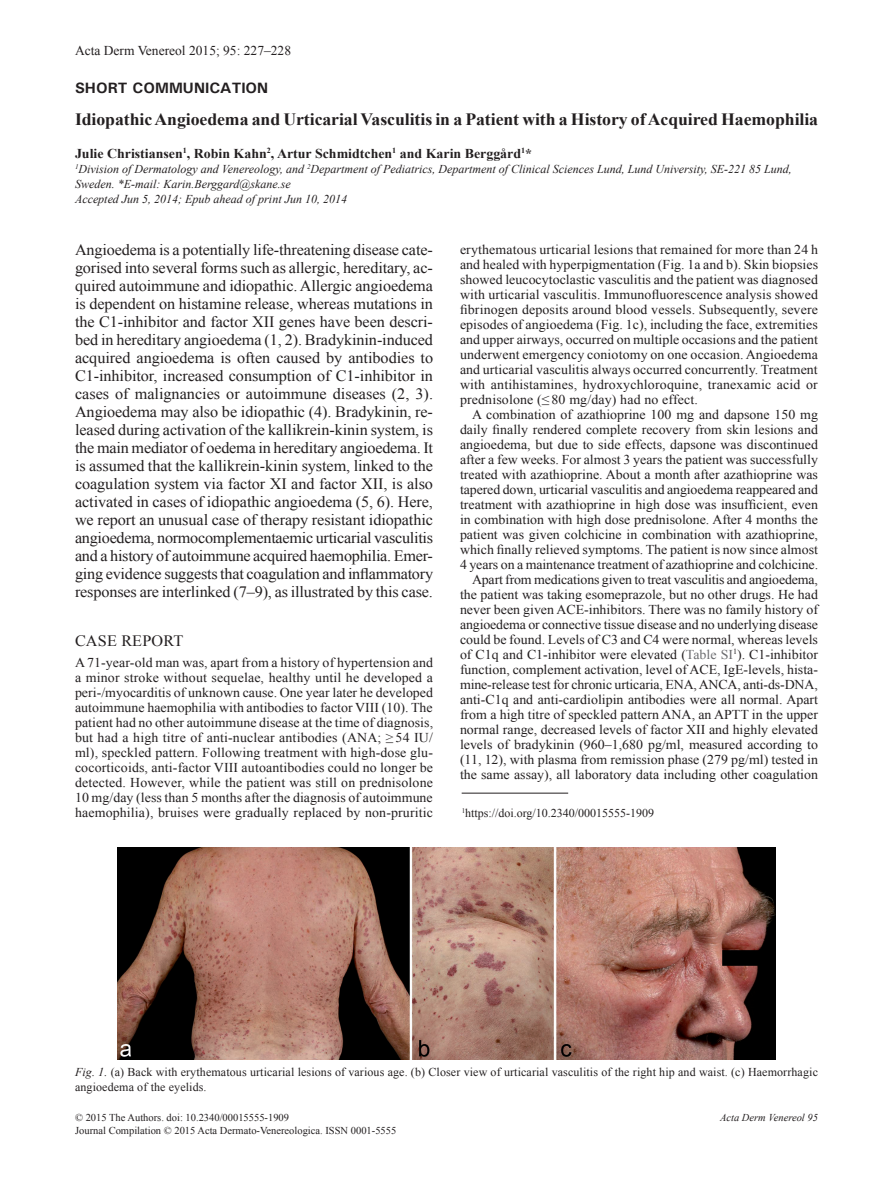
<style>
.page{position:relative;width:893px;height:1191px;background:#fff}
.page>*{position:absolute;margin:0;border:0;box-sizing:border-box;transform-origin:0 0}
.t1{font:700 17.25px "Times New Roman";letter-spacing:-.005em;color:#231f20}
.t2{font:15.75px/18px "Times New Roman";letter-spacing:-.01em;color:#231f20;text-align:justify}
.t3{font:15.75px "Times New Roman";letter-spacing:.01em;color:#231f20}
.t4{font:700 15px "Univers";color:#231f20}
.t5{font:13.5px/15px "Times New Roman";color:#231f20;text-align:justify}
.t6{font:700 13.5px "Times New Roman";color:#231f20}
.t7{font:italic 12px/15px "Times New Roman";color:#231f20}
.t8{font:12px/15px "Times New Roman";letter-spacing:.01em;color:#231f20}
.t9{font:10.5px/13.5px "Times New Roman";color:#231f20}
.t10{font:italic 10.5px "Times New Roman";color:#231f20}
.s1{color:#6c6d70}
.s2{font-style:italic}
</style>
<div class="page">
<img style="left:117px;top:847px;width:659px;height:212px">
<hr style="left:462px;top:792px;width:106px;height:1px;background:#231f20">
<p class="t5" style="left:75px;top:43px;width:218px">Acta Derm Venereol 2015; 95: 227–228</p>
<p class="t4" style="left:75px;top:78px;width:195px">SHORT COMMUNICATION</p>
<p class="t1" style="left:75px;top:107px;width:745px">Idiopathic Angioedema and Urticarial Vasculitis in a Patient with a History of Acquired Haemophilia</p>
<p class="t6" style="left:75px;top:144px;width:459px">Julie Christiansen<sup>1</sup>, Robin Kahn<sup>2</sup>, Artur Schmidtchen<sup>1</sup> and Karin Berggård<sup>1</sup>*</p>
<p class="t7" style="left:75px;top:161px;width:718px"><sup>1</sup>Division of Dermatology and Venereology, and <sup>2</sup>Department of Pediatrics, Department of Clinical Sciences Lund, Lund University, SE-221 85 Lund,<br>Sweden. *E-mail: Karin.Berggard@skane.se<br>Accepted Jun 5, 2014; Epub ahead of print Jun 10, 2014</p>
<p class="t2" style="left:75px;top:241px;width:360px">Angioedema is a potentially life-threatening disease cate&shy;gorised into several forms such as allergic, hereditary, ac&shy;quired autoimmune and idiopathic. Allergic angioedema is dependent on histamine release, whereas mutations in the C1-inhibitor and factor XII genes have been descri&shy;bed in hereditary angioedema (1, 2). Bradykinin-induced acquired angioedema is often caused by antibodies to C1-inhibitor, increased consumption of C1-inhibitor in cases of malignancies or autoimmune diseases (2, 3).<br>Angioedema may also be idiopathic (4). Bradykinin, re&shy;leased during activation of the kallikrein-kinin system, is the main mediator of oedema in hereditary angioedema. It is assumed that the kallikrein-kinin system, linked to the coagulation system via factor XI and factor XII, is also activated in cases of idiopathic angioedema (5, 6). Here, we report an unusual case of therapy resistant idiopathic angioedema, normocomplementaemic urticarial vasculitis and a history of autoimmune acquired haemophilia. Emer&shy;ging evidence suggests that coagulation and inflammatory responses are interlinked (7–9), as illustrated by this case.</p>
<p class="t3" style="left:75px;top:630px;width:110px">CASE REPORT</p>
<p class="t5" style="left:75px;top:655px;width:360px">A 71-year-old man was, apart from a history of hypertension and a minor stroke without sequelae, healthy until he developed a peri-/myocarditis of unknown cause. One year later he developed autoimmune haemophilia with antibodies to factor VIII (10). The patient had no other autoimmune disease at the time of diagnosis, but had a high titre of anti-nuclear antibodies (ANA; ≥ 54 IU/ ml), speckled pattern. Following treatment with high-dose glu&shy;cocorticoids, anti-factor VIII autoantibodies could no longer be detected. However, while the patient was still on prednisolone 10 mg/day (less than 5 months after the diagnosis of autoimmune haemophilia), bruises were gradually replaced by non-pruritic</p>
<p class="t5" style="left:460px;top:241px;width:360px">erythematous urticarial lesions that remained for more than 24 h and healed with hyperpigmentation (Fig. 1a and b). Skin biopsies showed leucocytoclastic vasculitis and the patient was diagnosed with urticarial vasculitis. Immunofluorescence analysis showed fibrinogen deposits around blood vessels. Subsequently, severe episodes of angioedema (Fig. 1c), including the face, extremities and upper airways, occurred on multiple occasions and the patient underwent emergency coniotomy on one occasion. Angioedema and urticarial vasculitis always occurred concurrently. Treatment with antihistamines, hydroxychloroquine, tranexamic acid or prednisolone (≤ 80 mg/day) had no effect.</p>
<p class="t5" style="left:460px;top:406px;width:360px;text-align:right">A combination of azathioprine 100 mg and dapsone 150 mg daily finally rendered complete recovery from skin lesions and angioedema, but due to side effects, dapsone was discontinued after a few weeks. For almost 3 years the patient was successfully treated with azathioprine. About a month after azathioprine was tapered down, urticarial vasculitis and angioedema reappeared and treatment with azathioprine in high dose was insufficient, even in combination with high dose prednisolone. After 4 months the patient was given colchicine in combination with azathioprine, which finally relieved symptoms. The patient is now since almost 4 years on a maintenance treatment of azathioprine and colchicine.<br>Apart from medications given to treat vasculitis and angioedema, the patient was taking esomeprazole, but no other drugs. He had never been given ACE-inhibitors. There was no family history of angioedema or connective tissue disease and no underlying disease could be found. Levels of C3 and C4 were normal, whereas levels of C1q and C1-inhibitor were elevated (<span class="s1">Table SI</span><sup>1</sup>). C1-inhibitor function, complement activation, level of ACE, IgE-levels, hista&shy;mine-release test for chronic urticaria, ENA, ANCA, anti-ds-DNA, anti-C1q and anti-cardiolipin antibodies were all normal. Apart from a high titre of speckled pattern ANA, an APTT in the upper normal range, decreased levels of factor XII and highly elevated levels of bradykinin (960–1,680 pg/ml, measured according to (11, 12), with plasma from remission phase (279 pg/ml) tested in the same assay), all laboratory data including other coagulation</p>
<p class="t8" style="left:462px;top:805px;width:194px"><sup>1</sup>https://doi.org/10.2340/00015555-1909</p>
<p class="t8" style="left:75px;top:1064px;width:744px"><span class="s2">Fig. 1.</span> (a) Back with erythematous urticarial lesions of various age. (b) Closer view of urticarial vasculitis of the right hip and waist. (c) Haemorrhagic angioedema of the eyelids.</p>
<p class="t9" style="left:75px;top:1110px;width:323px">© 2015 The Authors. doi: 10.2340/00015555-1909<br>Journal Compilation © 2015 Acta Dermato-Venereologica. ISSN 0001-5555</p>
<p class="t10" style="left:720px;top:1110px;width:99px">Acta Derm Venereol 95</p>
</div>
